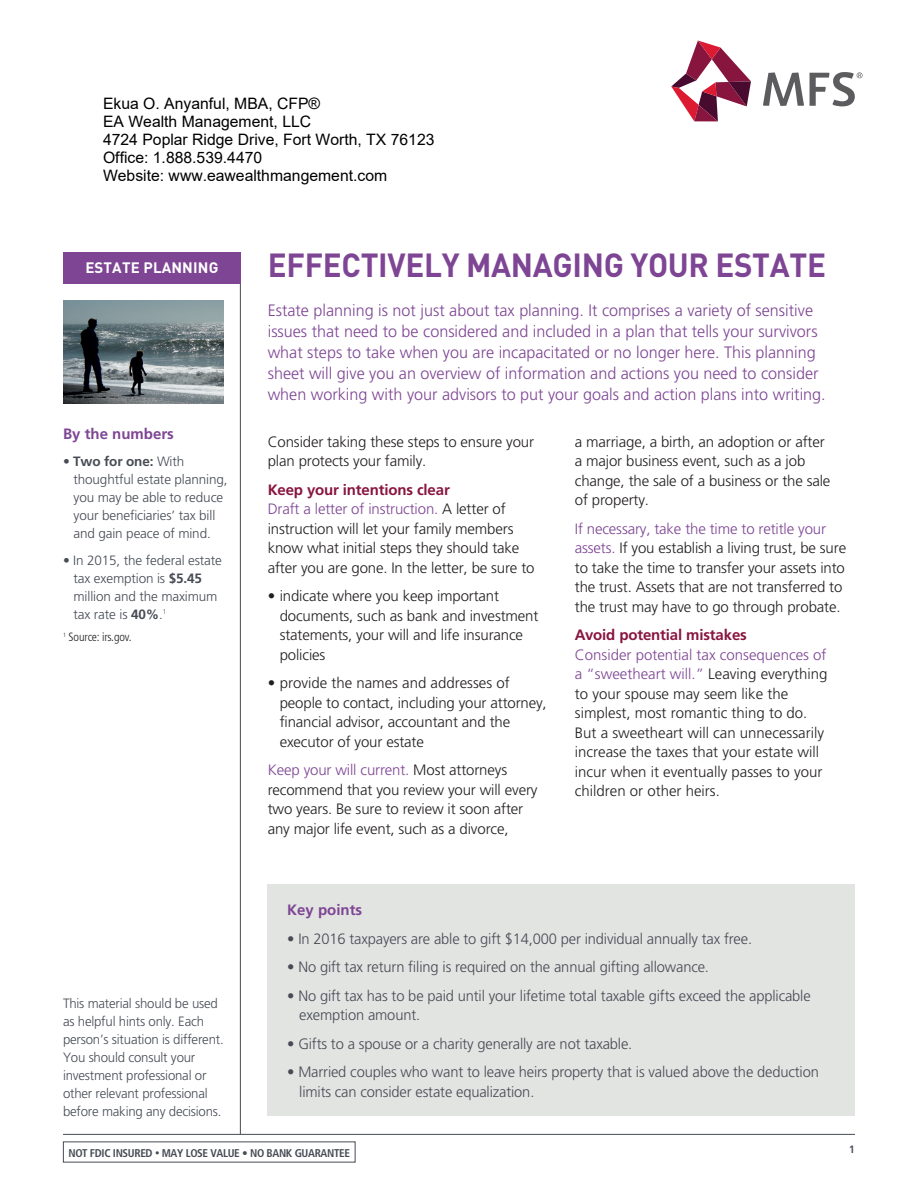
<style>
.page{position:relative;width:918px;height:1188px;background:#fff}
.page>*{position:absolute;margin:0;border:0;box-sizing:border-box;transform-origin:0 0}
.t1{font:700 33px "DINOT";letter-spacing:-.01em;color:#7e4594;scale:.95 1}
.t2{font:300 16.5px/21px "Frutiger LT Std";color:#7e4594}
.t3{font:15.75px/18.1px "Arial";color:#000}
.t4{font:300 15px/19.5px "Frutiger LT Std";letter-spacing:-.01em;color:#231f20}
.t5{font:300 15px/19.5px "Frutiger LT Std";letter-spacing:-.01em;color:#464b54}
.t6{font:700 15px "Frutiger LT Std";letter-spacing:-.01em;color:#88153e}
.t7{font:700 15px "Frutiger LT Std";color:#7e4594}
.t8{font:700 15px "DINOT";letter-spacing:.01em;color:#fff}
.t9{font:300 13.5px/18px "Frutiger LT Std";letter-spacing:-.015em;color:#464b54}
.t10{font:300 condensed 12px "Frutiger LT Std";letter-spacing:-.01em;color:#231f20}
.t11{font:700 condensed 11.25px "Frutiger LT Std";letter-spacing:-.03em;color:#464b54}
.t12{font:700 10.5px "DINOT";color:#464b54}
.s1{font-weight:700}
.s2{font-weight:700;color:#88153e}
.s3{color:#7e4594}
.s4{font-size:9px}
</style>
<div class="page">
<hr style="left:63px;top:1134px;width:792px;height:1px;background:#464b54">
<hr style="left:240px;top:252px;width:1px;height:882px;background:#464b54">
<img style="left:63px;top:300px;width:161px;height:104px">
<div style="left:268px;top:884px;width:587px;height:232px;background:#e2e4e2"></div>
<svg style="left:671px;top:40px;width:80px;height:81px"></svg>
<svg style="left:763px;top:72px;width:41px;height:34px"></svg>
<svg style="left:810px;top:72px;width:53px;height:34px"></svg>
<div style="left:63px;top:252px;width:178px;height:32px;background:#7e4594"></div>
<p class="t3" style="left:103px;top:94px;width:333px">Ekua O. Anyanful, MBA, CFP®<br>EA Wealth Management, LLC<br>4724 Poplar Ridge Drive, Fort Worth, TX 76123<br>Office: 1.888.539.4470<br>Website: www.eawealthmangement.com</p>
<p class="t8" style="left:85px;top:258px;width:135px">ESTATE PLANNING</p>
<p class="t7" style="left:63px;top:425px;width:112px">By the numbers</p>
<p class="t9" style="left:74px;top:452px;width:156px;text-indent:-11px">• <span class="s1">Two for one:</span> With thoughtful estate planning, you may be able to reduce your beneficiaries’ tax bill and gain peace of mind.</p>
<p class="t9" style="left:74px;top:551px;width:150px;text-indent:-11px">• In 2015, the federal estate tax exemption is <span class="s1">$5.45 </span>million and the maximum tax rate is <span class="s1">40%</span>.<sup>1</sup></p>
<p class="t10" style="left:63px;top:630px;width:70px"><sup>1</sup> Source: irs.gov.</p>
<p class="t9" style="left:63px;top:995px;width:162px">This material should be used as helpful hints only. Each person’s situation is different.<br>You should consult your investment professional or other relevant professional before making any decisions.</p>
<h1 class="t1" style="left:268px;top:244px;width:589px">EFFECTIVELY MANAGING YOUR ESTATE</h1>
<p class="t2" style="left:268px;top:300px;width:560px">Estate planning is not just about tax planning. It comprises a variety of sensitive issues that need to be considered and included in a plan that tells your survivors what steps to take when you are incapacitated or no longer here. This planning sheet will give you an overview of information and actions you need to consider when working with your advisors to put your goals and action plans into writing.</p>
<p class="t4" style="left:268px;top:432px;width:268px">Consider taking these steps to ensure your plan protects your family.</p>
<p class="t4" style="left:268px;top:480px;width:268px"><span class="s2">Keep your intentions clear<br></span><span class="s3">Draft a letter of instruction.</span> A letter of instruction will let your family members know what initial steps they should take after you are gone. In the letter, be sure to</p>
<p class="t4" style="left:280px;top:587px;width:260px;text-indent:-12px">• indicate where you keep important documents, such as bank and investment statements, your will and life insurance policies</p>
<p class="t4" style="left:280px;top:674px;width:269px;text-indent:-12px">• provide the names and addresses of people to contact, including your attorney, financial advisor, accountant and the executor of your estate</p>
<p class="t4" style="left:268px;top:761px;width:271px"><span class="s3">Keep your will current.</span> Most attorneys recommend that you review your will every two years. Be sure to review it soon after any major life event, such as a divorce,</p>
<p class="t4" style="left:575px;top:432px;width:257px">a marriage, a birth, an adoption or after a major business event, such as a job change, the sale of a business or the sale of property.</p>
<p class="t4" style="left:575px;top:519px;width:273px"><span class="s3">If necessary, take the time to retitle your assets.</span> If you establish a living trust, be sure to take the time to transfer your assets into the trust. Assets that are not transferred to the trust may have to go through probate.</p>
<p class="t6" style="left:575px;top:626px;width:173px">Avoid potential mistakes</p>
<p class="t4" style="left:575px;top:645px;width:254px"><span class="s3">Consider potential tax consequences of a “sweetheart will.”</span> Leaving everything to your spouse may seem like the simplest, most romantic thing to do.<br>But a sweetheart will can unnecessarily increase the taxes that your estate will incur when it eventually passes to your children or other heirs.</p>
<p class="t7" style="left:287px;top:901px;width:77px">Key points</p>
<p class="t5" style="left:287px;top:929px;width:466px">• In 2016 taxpayers are able to gift $14,000 per individual annually tax free.</p>
<p class="t5" style="left:287px;top:957px;width:423px">• No gift tax return filing is required on the annual gifting allowance.</p>
<p class="t5" style="left:299px;top:986px;width:513px;text-indent:-12px">• No gift tax has to be paid until your lifetime total taxable gifts exceed the applicable exemption amount.</p>
<p class="t5" style="left:287px;top:1034px;width:347px">• Gifts to a spouse or a charity generally are not taxable.</p>
<p class="t5" style="left:299px;top:1062px;width:521px;text-indent:-12px">• Married couples who want to leave heirs property that is valued above the deduction limits can consider estate equalization.</p>
<p class="t11" style="left:68px;top:1147px;width:283px">NOT FDIC INSURED <span class="s4">•</span> MAY LOSE VALUE • NO BANK GUARANTEE</p>
<p class="t12" style="left:849px;top:1142px;width:7px">1</p>
</div>
